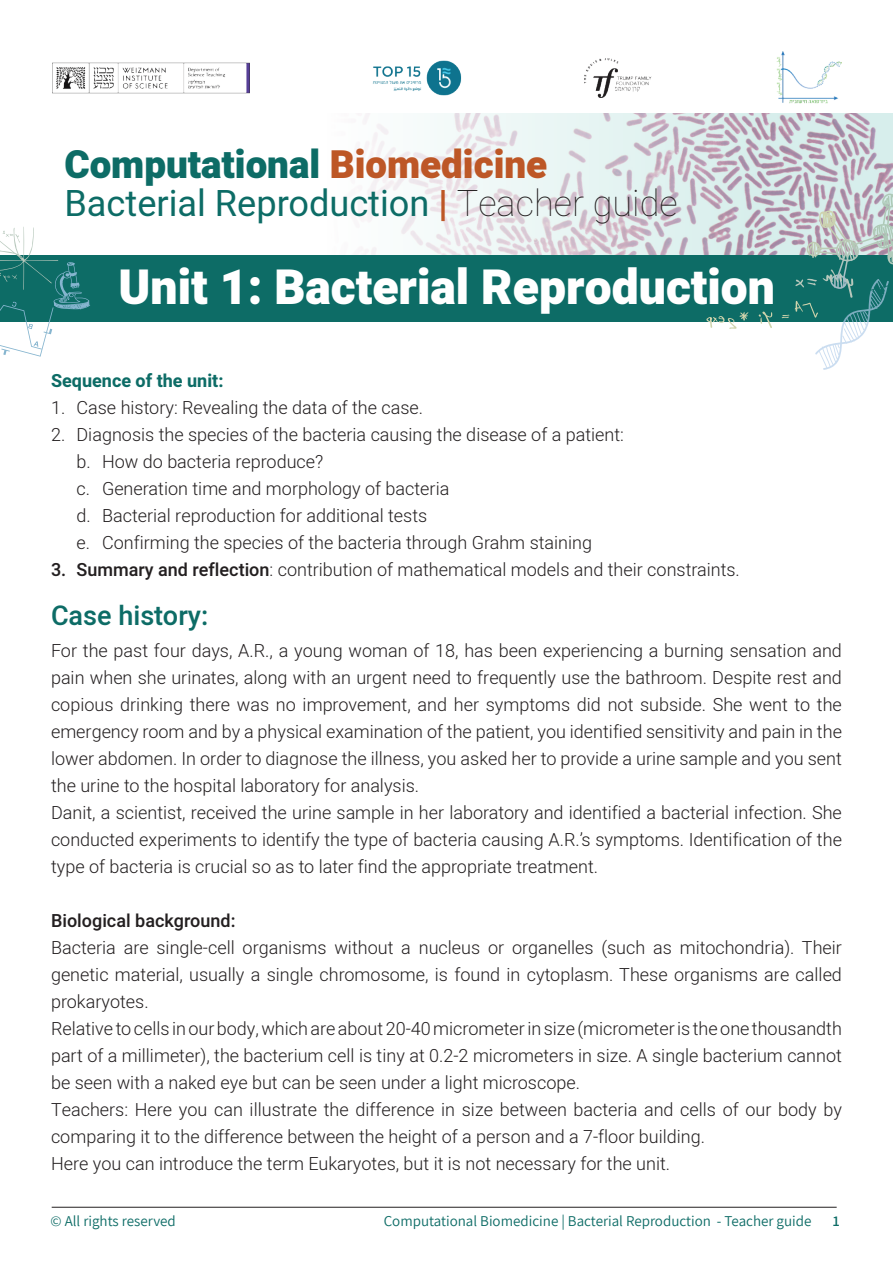
<style>
.page{position:relative;width:893px;height:1263px;background:#fff}
.page>*{position:absolute;margin:0;border:0;box-sizing:border-box;transform-origin:0 0}
.t1{font:900 48px "Heebo";color:#fff}
.t2{font:900 38.55px "Heebo";color:#0d6c66}
.t3{font:36.15px "Heebo";color:#0d6c66}
.t4{font:500 27px "Heebo";color:#0d6c66}
.t5{font:300 18px/27px "Heebo";color:#231f20}
.t6{font:500 18px "Heebo";color:#231f20}
.t7{font:700 18px "Heebo";color:#0d6c66}
.t8{font:15px "Assistant";color:#0d6c66}
.t9{font:600 15px "Assistant";color:#0d6c66}
.s1{color:#bd5726}
.s2{font-weight:900;color:#bd5726}
.s3{font-weight:100;color:#231f20}
.s4{font-weight:500}
</style>
<div class="page">
<hr style="left:52px;top:1207px;width:785px;height:1px;background:#231f20">
<img style="left:90px;top:114px;width:803px;height:142px">
<img style="left:52px;top:51px;width:790px;height:53px">
<div style="left:0;top:256px;width:893px;height:66px;background:#0d6c66"></div>
<img style="left:806px;top:196px;width:80px;height:73px">
<svg style="left:795px;top:269px;width:94px;height:101px"></svg>
<svg style="left:706px;top:312px;width:42px;height:17px"></svg>
<svg style="left:781px;top:315px;width:8px;height:3px"></svg>
<svg style="left:759px;top:311px;width:13px;height:17px"></svg>
<svg style="left:0;top:227px;width:90px;height:130px"></svg>
<h2 class="t2" style="left:64px;top:138px;width:484px">Computational <span class="s1">Biomedicine</span></h2>
<h3 class="t3" style="left:64px;top:178px;width:615px">Bacterial Reproduction <span class="s2">|</span> <span class="s3">Teacher guide</span></h3>
<h1 class="t1" style="left:119px;top:254px;width:658px">Unit 1: Bacterial Reproduction</h1>
<p class="t7" style="left:51px;top:368px;width:174px">Sequence of the unit:</p>
<p class="t5" style="left:77px;top:394px;width:348px">Case history: Revealing the data of the case.</p>
<p class="t5" style="left:51px;top:394px;width:16px">1.</p>
<p class="t5" style="left:51px;top:421px;width:16px">2.</p>
<p class="t5" style="left:77px;top:421px;width:549px">Diagnosis the species of the bacteria causing the disease of a patient:</p>
<p class="t5" style="left:77px;top:448px;width:16px">.b</p>
<p class="t5" style="left:102px;top:448px;width:223px">How do bacteria reproduce?</p>
<p class="t5" style="left:77px;top:475px;width:15px">.c</p>
<p class="t5" style="left:102px;top:475px;width:349px">Generation time and morphology of bacteria</p>
<p class="t5" style="left:77px;top:502px;width:16px">.d</p>
<p class="t5" style="left:102px;top:502px;width:327px">Bacterial reproduction for additional tests</p>
<p class="t5" style="left:102px;top:529px;width:492px">Confirming the species of the bacteria through Grahm staining</p>
<p class="t5" style="left:77px;top:529px;width:665px">.e<br><span class="s4">Summary and reflection</span>: contribution of mathematical models and their constraints.</p>
<p class="t6" style="left:51px;top:557px;width:17px">3.</p>
<h3 class="t4" style="left:51px;top:597px;width:159px">Case history:</h3>
<p class="t5" style="left:51px;top:636px;width:792px">For the past four days A, R. a., young woman of 18, has been experiencing a burning sensation and pain when she urinates, along with an urgent need to frequently use the bathroom. Despite rest and copious drinking there was no improvement, and her symptoms did not subside. She went to the emergency room and by a physical examination of the patient, you identified sensitivity and pain in the lower abdomen In. order to diagnose the illness, you asked her to provide a urine sample and you sent the urine to the hospital laboratory for analysis.<br>Danit a, scientist, received the urine sample in her laboratory and identified a bacterial infection. She conducted experiments to identify the type of bacteria causing A R. s’. symptoms. Identification of the type of bacteria is crucial so as to later find the appropriate treatment.</p>
<p class="t6" style="left:51px;top:908px;width:186px">Biological background:</p>
<p class="t5" style="left:51px;top:933px;width:792px">Bacteria are single-cell organisms without a nucleus or organelles (such as mitochondria .) Their genetic material, usually a single chromosome is, found in cytoplasm. These organisms are called prokaryotes.<br>Relativetocellsinourbody,whichareabout20-40micrometerinsize(micrometeristheonethousandth part of a millimeter ,) the bacterium cell is tiny at 0.2-2 micrometers in size A. single bacterium cannot be seen with a naked eye but can be seen under a light microscope.<br>Teachers: Here you can illustrate the difference in size between bacteria and cells of our body by comparing toit the difference between the height of a person and a 7-floor building.<br>Here you can introduce the term Eukaryotes, but isit not necessary for the unit.</p>
<p class="t8" style="left:51px;top:1211px;width:127px">© All rights reserved</p>
<p class="t8" style="left:384px;top:1211px;width:429px">Computational Biomedicine | Bacterial Reproduction - Teacher guide</p>
<p class="t9" style="left:833px;top:1211px;width:8px">1</p>
</div>
